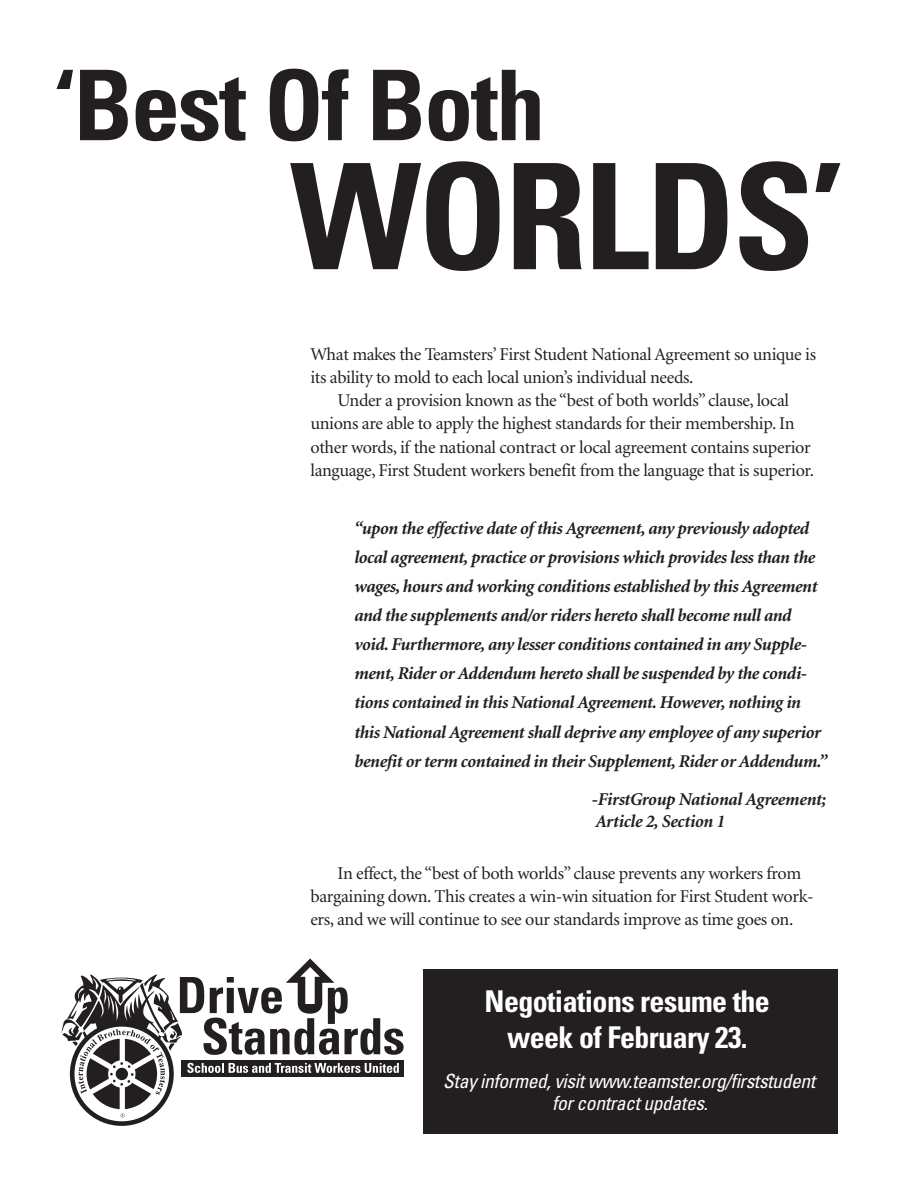
<style>
.page{position:relative;width:918px;height:1188px;background:#fff}
.page>*{position:absolute;margin:0;border:0;box-sizing:border-box;transform-origin:0 0}
.t1{font:700 condensed 147px "Univers";letter-spacing:-.02em;color:#231f20}
.t2{font:700 condensed 97.5px "Univers";letter-spacing:-.02em;color:#231f20}
.t3{font:700 condensed 30px/36px "Univers";letter-spacing:-.02em;color:#fff;text-align:center}
.t4{font:italic condensed 19.5px/22.2px "Univers";letter-spacing:-.02em;color:#fff;text-align:center}
.t5{font:italic 700 18px/29.1px "Minion";letter-spacing:-.025em;color:#231f20}
.t6{font:18px/23.1px "Minion";letter-spacing:-.02em;color:#231f20}
</style>
<div class="page">
<div style="left:423px;top:969px;width:414px;height:165px;background:#231f20"></div>
<svg style="left:61px;top:958px;width:343px;height:168px"></svg>
<h2 class="t2" style="left:54px;top:70px;width:493px">‘Best Of Both</h2>
<h1 class="t1" style="left:290px;top:163px;width:556px">WORLDS’</h1>
<p class="t6" style="left:310px;top:344px;width:507px">What makes the Teamsters’ First Student National Agreement so unique is its ability to mold to each local union’s individual needs.</p>
<p class="t6" style="left:310px;top:390px;width:505px;text-indent:27px">Under a provision known as the “best of both worlds” clause, local unions are able to apply the highest standards for their membership. In other words, if the national contract or local agreement contains superior language, First Student workers benefit from the language that is superior.</p>
<p class="t5" style="left:354px;top:515px;width:474px">“upon the effective date of this Agreement, any previously adopted local agreement, practice or provisions which provides less than the wages, hours and working conditions established by this Agreement and the supplements and/or riders hereto shall become null and void. Furthermore, any lesser conditions contained in any Supple&shy;ment, Rider or Addendum hereto shall be suspended by the condi&shy;tions contained in this National Agreement. However, nothing in this National Agreement shall deprive any employee of any superior benefit or term contained in their Supplement, Rider or Addendum.”</p>
<p class="t5" style="left:591px;top:790px;width:236px;line-height:21.6px">-FirstGroup National Agreement;<br>Article 2, Section 1</p>
<p class="t6" style="left:311px;top:863px;width:505px;text-indent:27px">In effect, the “best of both worlds” clause prevents any workers from bargaining down. This creates a win-win situation for First Student work&shy;ers, and we will continue to see our standards improve as time goes on.</p>
<h3 class="t3" style="left:485px;top:986px;width:287px">Negotiations resume the week of February 23.</h3>
<p class="t4" style="left:443px;top:1071px;width:373px">Stay informed, visit www.teamster.org/firststudent for contract updates.</p>
</div>
